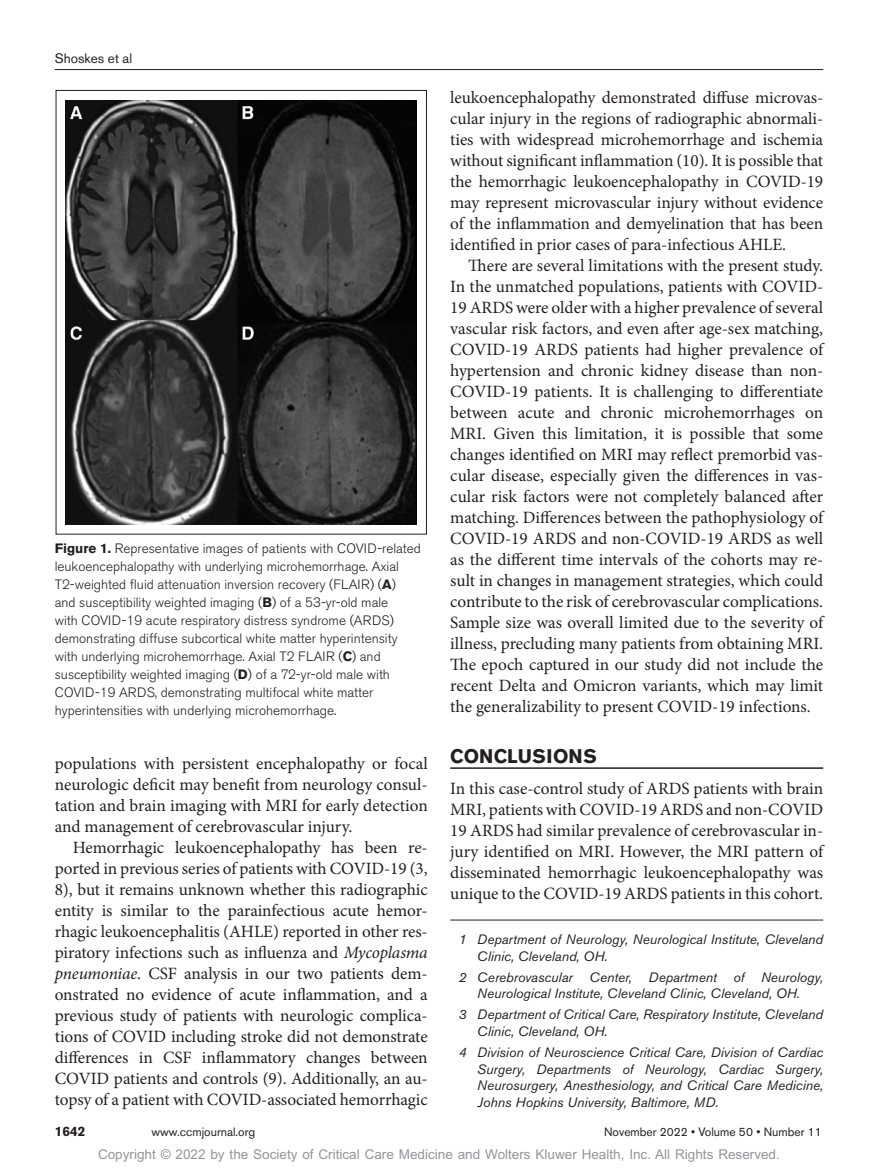
<style>
.page{position:relative;width:878px;height:1175px;background:#fff}
.page>*{position:absolute;margin:0;border:0;box-sizing:border-box;transform-origin:0 0}
.t1{font:700 19.5px "Akzidenz Grotesk BE";letter-spacing:.01em;color:#231f20}
.t2{font:17.25px/21px "Minion Pro";letter-spacing:-.005em;color:#231f20;text-align:justify}
.t3{font:300 13.5px/18px "Akzidenz Grotesk BE";color:#231f20}
.t4{font:italic 13.5px/16.5px "Akzidenz Grotesk BE";color:#231f20}
.t5{font:13.5px "Arial MT Std";color:#939598}
.t6{font:13.5px "Akzidenz Grotesk BE";color:#231f20}
.t7{font:700 13.5px "Akzidenz Grotesk BE";color:#231f20}
.t8{font:12px "Akzidenz Grotesk BE";color:#231f20}
.s1{font-weight:700}
.s2{font-style:italic}
</style>
<div class="page">
<hr style="left:55px;top:69px;width:768px;height:1px;background:#231f20">
<hr style="left:450px;top:767px;width:373px;height:2px;background:#231f20">
<hr style="left:450px;top:919px;width:373px;height:1px;background:#231f20">
<svg style="left:55px;top:90px;width:372px;height:445px;background:#464646"></svg>
<p class="t6" style="left:55px;top:50px;width:79px">Shoskes et al</p>
<p class="t3" style="left:55px;top:539px;width:367px"><span class="s1">Figure 1.</span> Representative images of patients with COVID-related leukoencephalopathy with underlying microhemorrhage. Axial T2-weighted fluid attenuation inversion recovery (FLAIR) (<span class="s1">A</span>)<br>and susceptibility weighted imaging (<span class="s1">B</span>) of a 53-yr-old male<br>with COVID-19 acute respiratory distress syndrome (ARDS) demonstrating diffuse subcortical white matter hyperintensity with underlying microhemorrhage. Axial T2 FLAIR (<span class="s1">C</span>) and susceptibility weighted imaging (<span class="s1">D</span>) of a 72-yr-old male with COVID-19 ARDS, demonstrating multifocal white matter hyperintensities with underlying microhemorrhage.</p>
<p class="t2" style="left:55px;top:753px;width:374px">populations with persistent encephalopathy or focal neurologic deficit may benefit from neurology consul&shy;tation and brain imaging with MRI for early detection and management of cerebrovascular injury.</p>
<p class="t2" style="left:55px;top:837px;width:374px;text-indent:18px">Hemorrhagic leukoencephalopathy has been re&shy;ported in previous series of patients with COVID-19 (3, 8), but it remains unknown whether this radiographic entity is similar to the parainfectious acute hemor&shy;rhagic leukoencephalitis (AHLE) reported in other res&shy;piratory infections such as influenza and <span class="s2">Mycoplasma pneumoniae</span>. CSF analysis in our two patients dem&shy;onstrated no evidence of acute inflammation, and a previous study of patients with neurologic complica&shy;tions of COVID including stroke did not demonstrate differences in CSF inflammatory changes between COVID patients and controls (9). Additionally, an au&shy;topsy of a patient with COVID-associated hemorrhagic</p>
<p class="t2" style="left:450px;top:87px;width:374px">leukoencephalopathy demonstrated diffuse microvas&shy;cular injury in the regions of radiographic abnormali&shy;ties with widespread microhemorrhage and ischemia without significant inflammation (10). It is possible that the hemorrhagic leukoencephalopathy in COVID-19 may represent microvascular injury without evidence of the inflammation and demyelination that has been identified in prior cases of para-infectious AHLE.</p>
<p class="t2" style="left:450px;top:255px;width:374px;text-indent:18px">There are several limitations with the present study.<br>In the unmatched populations, patients with COVID-19 ARDS were older with a higher prevalence of several vascular risk factors, and even after age-sex matching, COVID-19 ARDS patients had higher prevalence of hypertension and chronic kidney disease than non-COVID-19 patients. It is challenging to differentiate between acute and chronic microhemorrhages on MRI. Given this limitation, it is possible that some changes identified on MRI may reflect premorbid vas&shy;cular disease, especially given the differences in vas&shy;cular risk factors were not completely balanced after matching. Differences between the pathophysiology of COVID-19 ARDS and non-COVID-19 ARDS as well as the different time intervals of the cohorts may re&shy;sult in changes in management strategies, which could contribute to the risk of cerebrovascular complications.<br>Sample size was overall limited due to the severity of illness, precluding many patients from obtaining MRI.<br>The epoch captured in our study did not include the recent Delta and Omicron variants, which may limit the generalizability to present COVID-19 infections.</p>
<p class="t1" style="left:450px;top:744px;width:148px">CONCLUSIONS</p>
<p class="t2" style="left:450px;top:778px;width:374px">In this case-control study of ARDS patients with brain MRI, patients with COVID-19 ARDS and non-COVID 19 ARDS had similar prevalence of cerebrovascular in&shy;jury identified on MRI. However, the MRI pattern of disseminated hemorrhagic leukoencephalopathy was unique to the COVID-19 ARDS patients in this cohort.</p>
<p class="t4" style="left:477px;top:931px;width:347px;text-indent:-18px">1 Department of Neurology, Neurological Institute, Cleveland<br>Clinic, Cleveland, OH.</p>
<p class="t4" style="left:459px;top:969px;width:366px;text-align:center">2 Cerebrovascular Center, Department of Neurology,<br>Neurological Institute, Cleveland Clinic, Cleveland, OH.</p>
<p class="t4" style="left:477px;top:1006px;width:347px;text-indent:-18px">3 Department of Critical Care, Respiratory Institute, Cleveland<br>Clinic, Cleveland, OH.</p>
<p class="t4" style="left:477px;top:1044px;width:347px;text-align:justify;text-indent:-18px">4 Division of Neuroscience Critical Care, Division of Cardiac Surgery, Departments of Neurology, Cardiac Surgery, Neurosurgery, Anesthesiology, and Critical Care Medicine, Johns Hopkins University, Baltimore, MD.</p>
<p class="t7" style="left:55px;top:1123px;width:32px">1642</p>
<p class="t8" style="left:151px;top:1125px;width:105px">www.ccmjournal.org</p>
<p class="t8" style="left:604px;top:1125px;width:219px">November 2022 • Volume 50 • Number 11</p>
<p class="t5" style="left:98px;top:1146px;width:683px">Copyright © 2022 by the Society of Critical Care Medicine and Wolters Kluwer Health, Inc. All Rights Reserved.</p>
</div>
